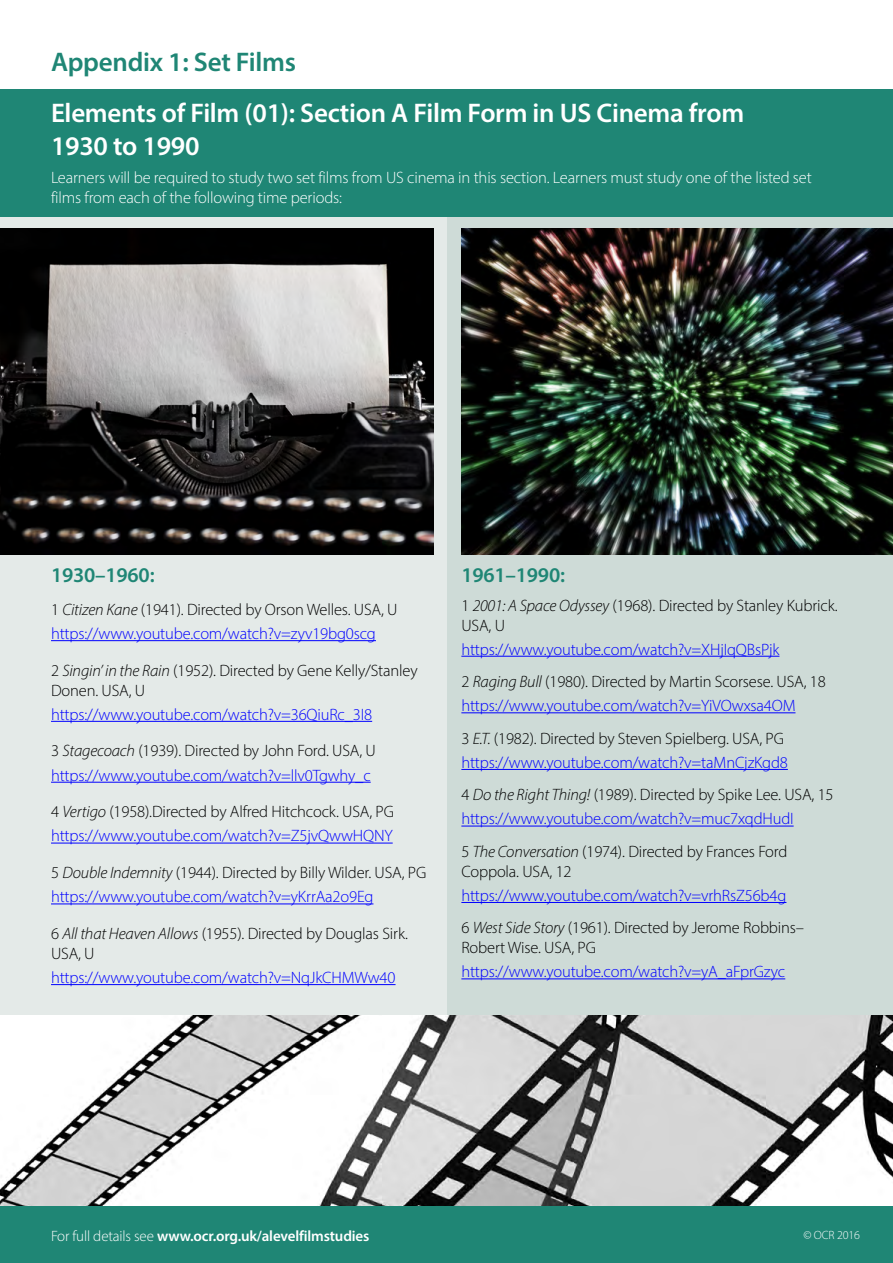
<style>
.page{position:relative;width:893px;height:1263px;background:#fff}
.page>*{position:absolute;margin:0;border:0;box-sizing:border-box;transform-origin:0 0}
.body{font:600 27px/32.4px "Myriad Pro";letter-spacing:-.01em;color:#fff}
.body-2{font:600 27px "Myriad Pro";letter-spacing:-.01em;color:#1f8675}
.body-3{font:600 21px "Myriad Pro";letter-spacing:-.01em;color:#1f8675}
.body-4{font:300 16.5px/19.8px "Myriad Pro";letter-spacing:-.01em;color:#000}
.body-5{font:300 16.5px "Myriad Pro";letter-spacing:-.01em;color:#00f}
.body-6{font:300 16.5px/19.8px "Myriad Pro";letter-spacing:-.01em;color:#fff}
.body-7{font:600 15px "Myriad Pro";letter-spacing:-.01em;color:#fff}
.t1{font:300 12px "Myriad Pro";letter-spacing:-.01em;color:#fff}
.s1{font-style:italic}
.s2{font-weight:300}
</style>
<div class="page">
<div style="left:0;top:1205px;width:893px;height:58px;background:#1f8675"></div>
<img style="left:0;top:1014px;width:893px;height:191px">
<div style="left:444px;top:217px;width:449px;height:797px;background:#cedbd7"></div>
<div style="left:0;top:217px;width:446px;height:797px;background:#e4eae8"></div>
<div style="left:0;top:89px;width:893px;height:128px;background:#1f8675"></div>
<img style="left:0;top:229px;width:434px;height:326px">
<hr style="left:51px;top:640px;width:325px;height:1px;background:#00f">
<hr style="left:51px;top:721px;width:321px;height:1px;background:#00f">
<hr style="left:51px;top:782px;width:320px;height:1px;background:#00f">
<hr style="left:51px;top:843px;width:342px;height:1px;background:#00f">
<hr style="left:51px;top:903px;width:322px;height:1px;background:#00f">
<hr style="left:51px;top:984px;width:345px;height:1px;background:#00f">
<img style="left:461px;top:229px;width:432px;height:326px">
<hr style="left:461px;top:656px;width:318px;height:1px;background:#00f">
<hr style="left:461px;top:712px;width:334px;height:1px;background:#00f">
<hr style="left:461px;top:769px;width:327px;height:1px;background:#00f">
<hr style="left:461px;top:826px;width:333px;height:1px;background:#00f">
<hr style="left:461px;top:902px;width:325px;height:1px;background:#00f">
<hr style="left:461px;top:978px;width:324px;height:1px;background:#00f">
<p class="body-2" style="left:51px;top:45px;width:246px">Appendix 1: Set Films</p>
<p class="body" style="left:51px;top:96px;width:695px">Elements of Film (01): Section A Film Form in US Cinema from<br>1930 to 1990</p>
<p class="body-6" style="left:51px;top:167px;width:762px">Learners will be required to study two set films from US cinema in this section. Learners must study one of the listed set films from each of the following time periods:</p>
<p class="body-3" style="left:51px;top:562px;width:105px">1930–1960:</p>
<p class="body-4" style="left:51px;top:599px;width:348px">1 <span class="s1">Citizen Kane</span> (1941). Directed by Orson Welles. USA, U</p>
<p class="body-5" style="left:51px;top:624px;width:326px">https://www.youtube.com/watch?v=zyv19bg0scg</p>
<p class="body-4" style="left:51px;top:660px;width:368px">2 <span class="s1">Singin’ in the Rain</span> (1952). Directed by Gene Kelly/Stanley<br>Donen. USA, U</p>
<p class="body-5" style="left:51px;top:704px;width:323px">https://www.youtube.com/watch?v=36QiuRc_3I8</p>
<p class="body-4" style="left:51px;top:741px;width:326px">3 <span class="s1">Stagecoach</span> (1939). Directed by John Ford. USA, U</p>
<p class="body-5" style="left:51px;top:765px;width:321px">https://www.youtube.com/watch?v=llv0Tgwhy_c</p>
<p class="body-4" style="left:51px;top:802px;width:344px">4 <span class="s1">Vertigo</span> (1958).Directed by Alfred Hitchcock. USA, PG</p>
<p class="body-5" style="left:51px;top:826px;width:343px">https://www.youtube.com/watch?v=Z5jvQwwHQNY</p>
<p class="body-4" style="left:51px;top:863px;width:377px">5 <span class="s1">Double Indemnity</span> (1944). Directed by Billy Wilder. USA, PG</p>
<p class="body-5" style="left:51px;top:887px;width:324px">https://www.youtube.com/watch?v=yKrrAa2o9Eg</p>
<p class="body-4" style="left:51px;top:923px;width:358px">6 <span class="s1">All that Heaven Allows</span> (1955). Directed by Douglas Sirk.<br>USA, U</p>
<p class="body-5" style="left:51px;top:967px;width:346px">https://www.youtube.com/watch?v=NqJkCHMWw40</p>
<p class="body-3" style="left:461px;top:562px;width:105px">1961–1990:</p>
<p class="body-4" style="left:461px;top:595px;width:378px">1 <span class="s1">2001: A Space Odyssey</span> (1968). Directed by Stanley Kubrick.<br>USA, U</p>
<p class="body-5" style="left:461px;top:639px;width:320px">https://www.youtube.com/watch?v=XHjIqQBsPjk</p>
<p class="body-4" style="left:461px;top:671px;width:366px">2 <span class="s1">Raging Bull</span> (1980). Directed by Martin Scorsese. USA, 18</p>
<p class="body-5" style="left:461px;top:696px;width:336px">https://www.youtube.com/watch?v=YiVOwxsa4OM</p>
<p class="body-4" style="left:461px;top:728px;width:324px">3 <span class="s1">E.T.</span> (1982). Directed by Steven Spielberg. USA, PG</p>
<p class="body-5" style="left:461px;top:752px;width:328px">https://www.youtube.com/watch?v=taMnCjzKgd8</p>
<p class="body-4" style="left:461px;top:785px;width:374px">4 <span class="s1">Do the Right Thing!</span> (1989). Directed by Spike Lee. USA, 15</p>
<p class="body-5" style="left:461px;top:809px;width:334px">https://www.youtube.com/watch?v=muc7xqdHudI</p>
<p class="body-4" style="left:461px;top:841px;width:327px">5 <span class="s1">The Conversation</span> (1974). Directed by Frances Ford<br>Coppola. USA, 12</p>
<p class="body-5" style="left:461px;top:885px;width:327px">https://www.youtube.com/watch?v=vrhRsZ56b4g</p>
<p class="body-4" style="left:461px;top:918px;width:344px">6 <span class="s1">West Side Story</span> (1961). Directed by Jerome Robbins–<br>Robert Wise. USA, PG</p>
<p class="body-5" style="left:461px;top:962px;width:325px">https://www.youtube.com/watch?v=yA_aFprGzyc</p>
<p class="body-7" style="left:51px;top:1227px;width:320px"><span class="s2">For full details see</span> www.ocr.org.uk/alevelfilmstudies</p>
<p class="t1" style="left:803px;top:1228px;width:58px">© OCR 2016</p>
</div>
